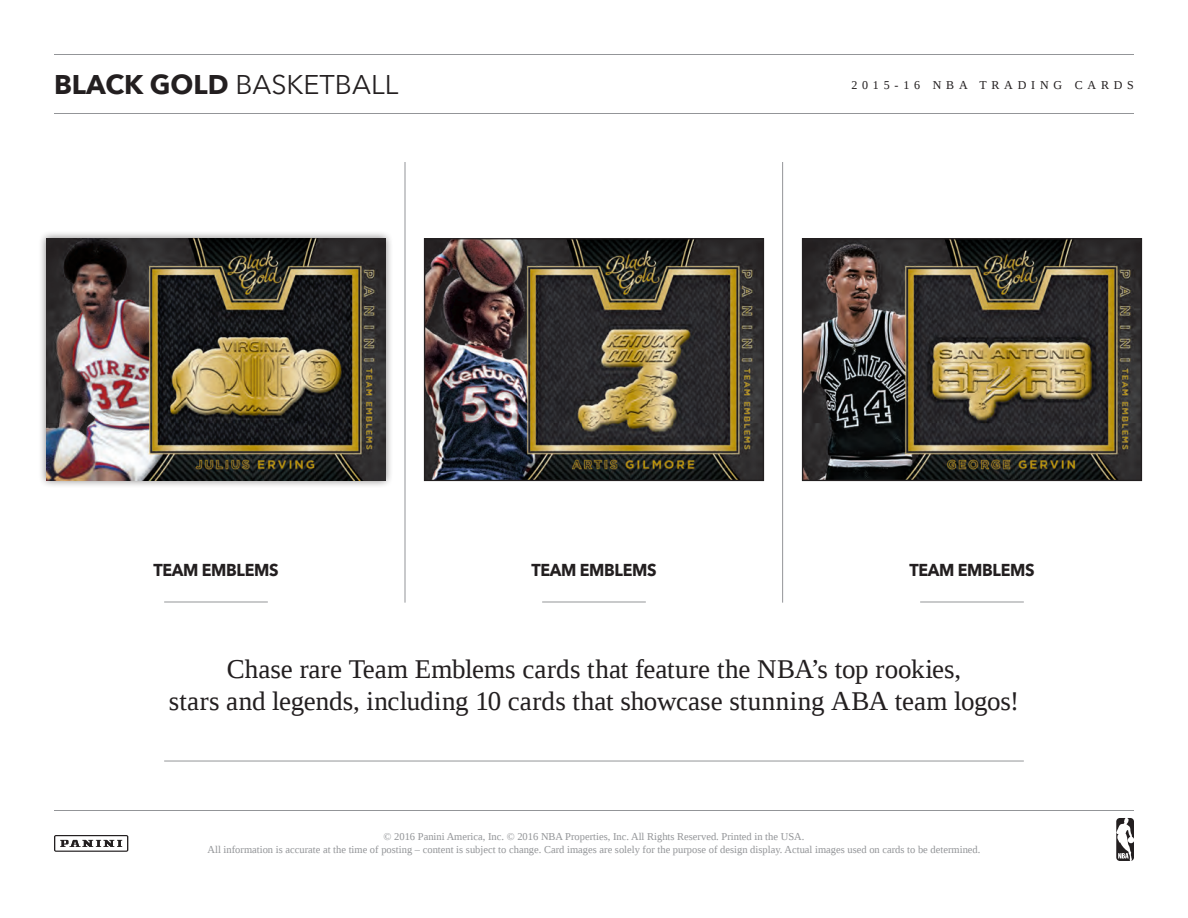
<style>
.page{position:relative;width:1188px;height:918px;background:#fff}
.page>*{position:absolute;margin:0;border:0;box-sizing:border-box;transform-origin:0 0}
.t1{font:27px/32.4px "Liberation Serif";color:#231f20;text-align:center}
.t2{font:27px "Avenir Next";color:#231f20}
.t3{font:700 17.25px "Avenir Next";letter-spacing:-.02em;color:#231f20;scale:.93 1}
.t4{font:12px "Liberation Serif";letter-spacing:.4em;color:#231f20}
.t5{font:10.5px/12.6px "Liberation Serif";color:#939598;text-align:center}
.s1{font-weight:700}
</style>
<div class="page">
<hr style="left:405px;top:162px;width:1px;height:441px;background:#939598">
<hr style="left:782px;top:162px;width:1px;height:441px;background:#939598">
<hr style="left:164px;top:602px;width:104px;height:1px;background:#939598">
<hr style="left:542px;top:602px;width:104px;height:1px;background:#939598">
<hr style="left:920px;top:602px;width:104px;height:1px;background:#939598">
<hr style="left:164px;top:761px;width:860px;height:1px;background:#939598">
<hr style="left:54px;top:113px;width:1080px;height:1px;background:#939598">
<hr style="left:54px;top:54px;width:1080px;height:1px;background:#939598">
<hr style="left:54px;top:810px;width:1080px;height:1px;background:#939598">
<svg style="left:54px;top:835px;width:74px;height:17px"></svg>
<svg style="left:1116px;top:818px;width:18px;height:43px"></svg>
<div style="left:38px;top:231px;width:356px;height:258px;background:#231f20;opacity:.6"></div>
<img style="left:47px;top:239px;width:338px;height:241px">
<img style="left:426px;top:240px;width:336px;height:239px">
<div style="left:424px;top:238px;width:340px;height:243px;border:1px solid #231f20"></div>
<img style="left:804px;top:240px;width:336px;height:239px">
<div style="left:802px;top:238px;width:340px;height:243px;border:1px solid #231f20"></div>
<h1 class="t2" style="left:54px;top:69px;width:346px"><span class="s1">BLACK GOLD</span> BASKETBALL</h1>
<p class="t4" style="left:851px;top:77px;width:284px">2015-16 NBA TRADING CARDS</p>
<p class="t3" style="left:153px;top:560px;width:136px">TEAM EMBLEMS</p>
<p class="t3" style="left:531px;top:560px;width:136px">TEAM EMBLEMS</p>
<p class="t3" style="left:909px;top:560px;width:136px">TEAM EMBLEMS</p>
<p class="t1" style="left:169px;top:652px;width:852px">Chase rare Team Emblems cards that feature the NBA’s top rookies,<br>stars and legends, including 10 cards that showcase stunning ABA team logos!</p>
<p class="t5" style="left:208px;top:831px;width:774px">© 2016 Panini America, Inc. © 2016 NBA Properties, Inc. All Rights Reserved. Printed in the USA.<br>All information is accurate at the time of posting – content is subject to change. Card images are solely for the purpose of design display. Actual images used on cards to be determined.</p>
</div>
